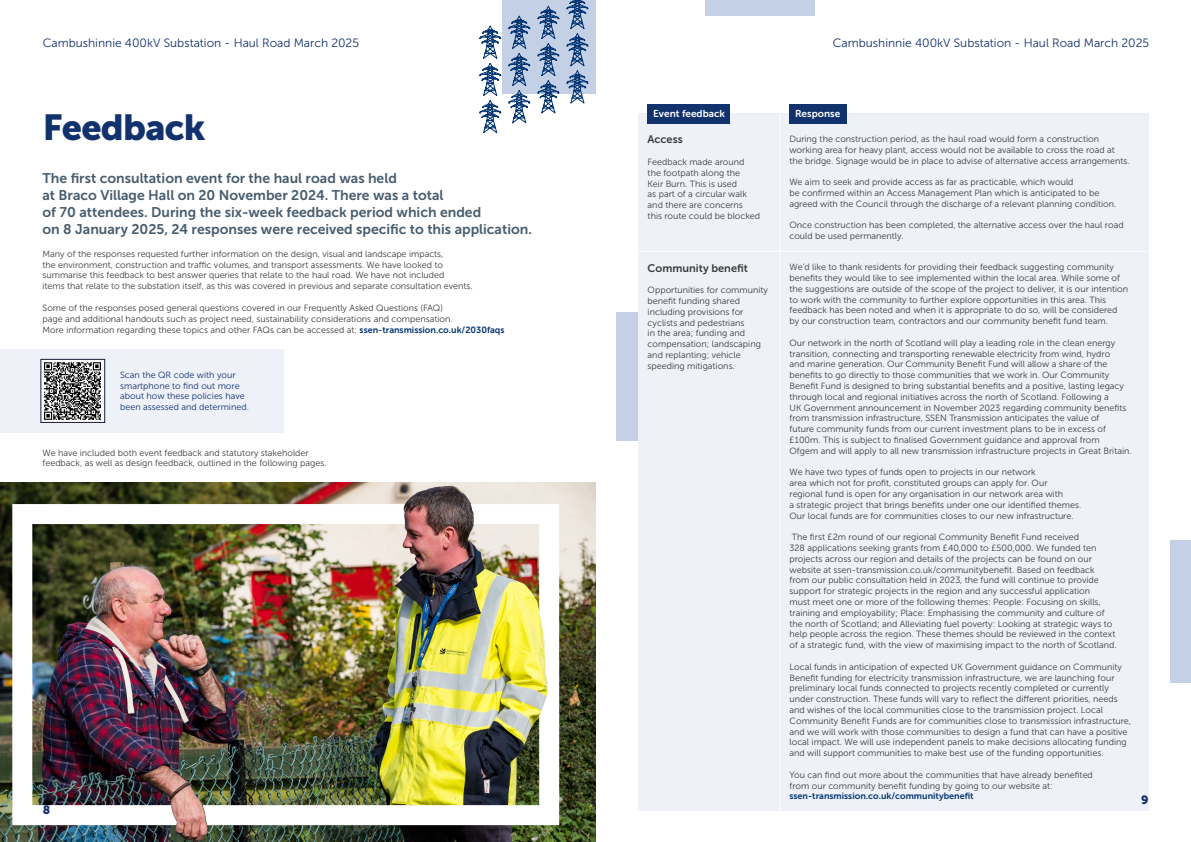
<style>
.page{position:relative;width:1191px;height:842px;background:#fff}
.page>*{position:absolute;margin:0;border:0;box-sizing:border-box;transform-origin:0 0}
.t1{font:36px "Museo Sans 900";letter-spacing:-.02em;color:#12326e}
.t2{font:14px/16.8px "Museo Sans 700";color:#475c6d}
.t3{font:12px "Museo Sans 300";color:#12326e}
.t4{font:12px "Museo Sans 900";color:#12326e}
.t5{font:11px "Museo Sans 700";color:#3c3c3b}
.t6{font:10px "Museo Sans 700";color:#fff}
.t7{font:9px/10.8px "Museo Sans 300";color:#3c3c3b}
.t8{font:9px/10.8px "Museo Sans 300";color:#12326e}
.t9{font:9px "Museo Sans 700";color:#043673}
.s1{font-family:"Museo Sans 700";color:#043673}
</style>
<div class="page">
<img style="left:0;top:483px;width:595px;height:359px">
<div style="left:616px;top:312px;width:94px;height:128px;background:#c4d0e5"></div>
<div style="left:638px;top:113px;width:510px;height:698px;background:#eef1f8"></div>
<div style="left:647px;top:104px;width:83px;height:20px;background:#12326e"></div>
<div style="left:789px;top:104px;width:57px;height:20px;background:#12326e"></div>
<hr style="left:779px;top:114px;width:1px;height:720px;background:#fff">
<hr style="left:634px;top:251px;width:532px;height:1px;background:#fff">
<div style="left:502px;top:0;width:93px;height:94px;background:#c4d0e5"></div>
<div style="left:705px;top:0;width:109px;height:15px;background:#c4d0e5"></div>
<div style="left:1170px;top:540px;width:21px;height:143px;background:#c4d0e5"></div>
<div style="left:0;top:349px;width:283px;height:83px;background:#eef1f8"></div>
<svg style="left:43px;top:361px;width:60px;height:60px"></svg>
<img style="left:45px;top:363px;width:56px;height:56px">
<div style="left:41px;top:359px;width:64px;height:64px;border:1px solid #191a37"></div>
<svg style="left:479px;top:0;width:110px;height:133px"></svg>
<img style="left:12px;top:504px;width:547px;height:321px">
<h3 class="t3" style="left:43px;top:37px;width:318px">Cambushinnie 400kV Substation - Haul Road March 2025</h3>
<h3 class="t3" style="left:833px;top:37px;width:318px">Cambushinnie 400kV Substation - Haul Road March 2025</h3>
<h1 class="t1" style="left:43px;top:107px;width:164px">Feedback</h1>
<p class="t2" style="left:43px;top:170px;width:491px">The first consultation event for the haul road was held<br>at Braco Village Hall on 20 November 2024. There was a total<br>of 70 attendees. During the six-week feedback period which ended<br>on 8 January 2025, 24 responses were received specific to this application.</p>
<p class="t7" style="left:43px;top:248px;width:432px">Many of the responses requested further information on the design, visual and landscape impacts,<br>the environment, construction and traffic volumes, and transport assessments. We have looked to summarise this feedback to best answer queries that relate to the haul road. We have not included<br>items that relate to the substation itself, as this was covered in previous and separate consultation events.</p>
<p class="t7" style="left:43px;top:302px;width:463px">Some of the responses posed general questions covered in our Frequently Asked Questions (FAQ)<br>page and additional handouts such as project need, sustainability considerations and compensation.<br>More information regarding these topics and other FAQs can be accessed at: <span class="s1">ssen-transmission.co.uk/2030faqs</span></p>
<p class="t8" style="left:120px;top:369px;width:130px">Scan the QR code with your smartphone to find out more about how these policies have been assessed and determined.</p>
<p class="t7" style="left:43px;top:447px;width:285px">We have included both event feedback and statutory stakeholder feedback, as well as design feedback, outlined in the following pages.</p>
<h3 class="t4" style="left:43px;top:803px;width:9px">8</h3>
<p class="t6" style="left:653px;top:108px;width:73px">Event feedback</p>
<p class="t6" style="left:795px;top:108px;width:47px">Response</p>
<p class="t5" style="left:647px;top:133px;width:37px">Access</p>
<p class="t7" style="left:647px;top:157px;width:114px">Feedback made around<br>the footpath along the<br>Keir Burn. This is used<br>as part of a circular walk and there are concerns<br>this route could be blocked</p>
<p class="t7" style="left:789px;top:133px;width:342px">During the construction period, as the haul road would form a construction working area for heavy plant, access would not be available to cross the road at the bridge. Signage would be in place to advise of alternative access arrangements.</p>
<p class="t7" style="left:789px;top:177px;width:328px">We aim to seek and provide access as far as practicable, which would<br>be confirmed within an Access Management Plan which is anticipated to be agreed with the Council through the discharge of a relevant planning condition.</p>
<p class="t7" style="left:789px;top:220px;width:336px">Once construction has been completed, the alternative access over the haul road could be used permanently.</p>
<p class="t5" style="left:647px;top:262px;width:102px">Community benefit</p>
<p class="t7" style="left:647px;top:285px;width:122px">Opportunities for community benefit funding shared including provisions for cyclists and pedestrians<br>in the area; funding and compensation; landscaping and replanting; vehicle speeding mitigations.</p>
<p class="t7" style="left:789px;top:262px;width:340px">We’d like to thank residents for providing their feedback suggesting community benefits they would like to see implemented within the local area. While some of the suggestions are outside of the scope of the project to deliver, it is our intention to work with the community to further explore opportunities in this area. This feedback has been noted and when it is appropriate to do so, will be considered by our construction team, contractors and our community benefit fund team.</p>
<p class="t7" style="left:789px;top:337px;width:344px">Our network in the north of Scotland will play a leading role in the clean energy transition, connecting and transporting renewable electricity from wind, hydro<br>and marine generation. Our Community Benefit Fund will allow a share of the benefits to go directly to those communities that we work in. Our Community Benefit Fund is designed to bring substantial benefits and a positive, lasting legacy through local and regional initiatives across the north of Scotland. Following a<br>UK Government announcement in November 2023 regarding community benefits from transmission infrastructure, SSEN Transmission anticipates the value of<br>future community funds from our current investment plans to be in excess of £100m. This is subject to finalised Government guidance and approval from<br>Ofgem and will apply to all new transmission infrastructure projects in Great Britain.</p>
<p class="t7" style="left:789px;top:467px;width:293px">We have two types of funds open to projects in our network<br>area which not for profit, constituted groups can apply for. Our regional fund is open for any organisation in our network area with<br>a strategic project that brings benefits under one our identified themes.<br>Our local funds are for communities closes to our new infrastructure.</p>
<p class="t7" style="left:789px;top:532px;width:328px">The first £2m round of our regional Community Benefit Fund received<br>328 applications seeking grants from £40,000 to £500,000. We funded ten projects across our region and details of the projects can be found on our website at ssen-transmission.co.uk/communitybenefit. Based on feedback from our public consultation held in 2023, the fund will continue to provide support for strategic projects in the region and any successful application<br>must meet one or more of the following themes: People: Focusing on skills, training and employability; Place: Emphasising the community and culture of the north of Scotland; and Alleviating fuel poverty: Looking at strategic ways to help people across the region. These themes should be reviewed in the context of a strategic fund, with the view of maximising impact to the north of Scotland.</p>
<p class="t7" style="left:789px;top:661px;width:343px">Local funds in anticipation of expected UK Government guidance on Community Benefit funding for electricity transmission infrastructure, we are launching four preliminary local funds connected to projects recently completed or currently under construction. These funds will vary to reflect the different priorities, needs and wishes of the local communities close to the transmission project. Local Community Benefit Funds are for communities close to transmission infrastructure, and we will work with those communities to design a fund that can have a positive local impact. We will use independent panels to make decisions allocating funding and will support communities to make best use of the funding opportunities.</p>
<p class="t7" style="left:789px;top:769px;width:305px">You can find out more about the communities that have already benefited from our community benefit funding by going to our website at:</p>
<p class="t9" style="left:789px;top:791px;width:186px">ssen-transmission.co.uk/communitybenefit</p>
<h3 class="t4" style="left:1141px;top:793px;width:9px">9</h3>
</div>
